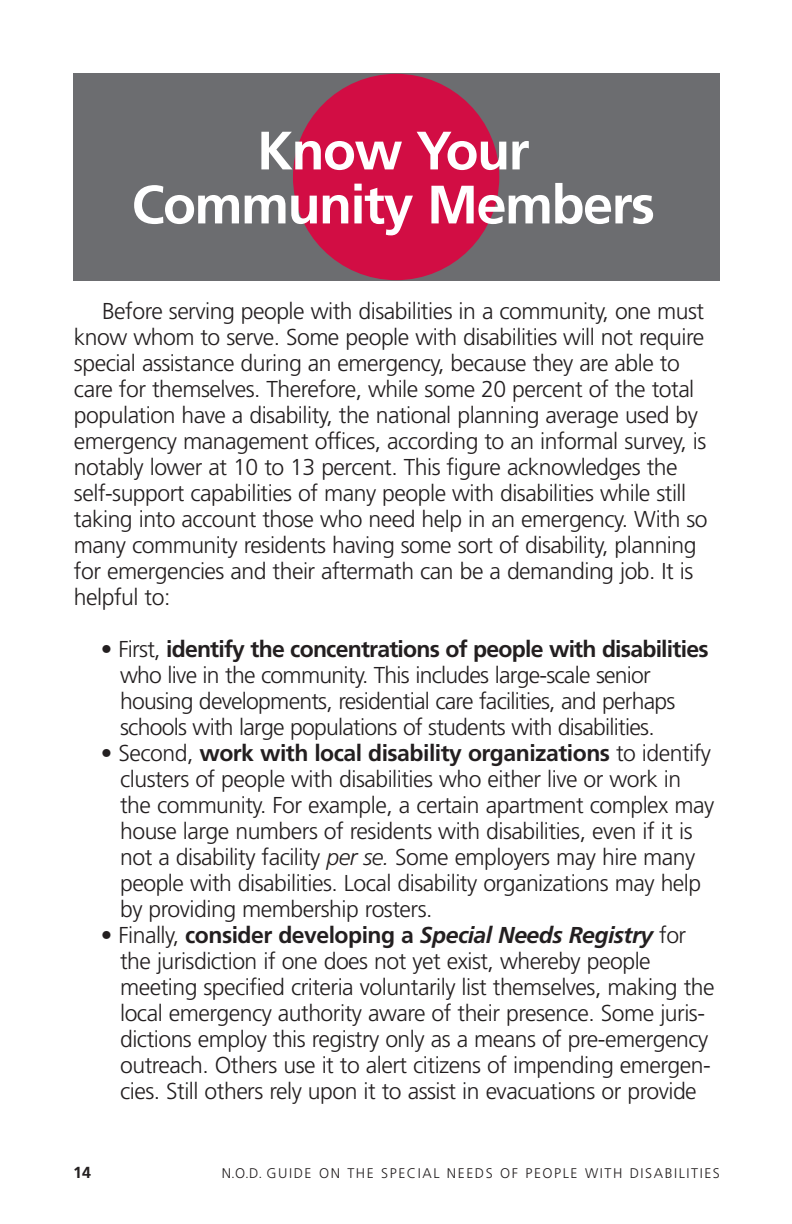
<style>
.page{position:relative;width:792px;height:1224px;background:#fff}
.page>*{position:absolute;margin:0;border:0;box-sizing:border-box;transform-origin:0 0}
.t1{font:700 54px/54px "Frutiger";letter-spacing:-.03em;color:#fff;text-align:center}
.t2{font:300 23px/26px "Frutiger";letter-spacing:-.02em;color:#231f20}
.t3{font:700 16px "Frutiger";color:#231f20}
.t4{font:300 14px "Frutiger";letter-spacing:.11em;color:#231f20}
.s1{font-weight:700}
.s2{font-style:italic}
.s3{font-weight:700;font-style:italic}
</style>
<div class="page">
<div style="left:74px;top:73px;width:646px;height:208px;background:#6c6d70"></div>
<div style="left:293px;top:74px;width:206px;height:206px;background:#d20d44;border-radius:50%"></div>
<h1 class="t1" style="left:132px;top:129px;width:525px">Know Your<br>Community Members</h1>
<p class="t2" style="left:74px;top:301px;width:635px;text-indent:28px">Before serving people with disabilities in a community, one must know whom to serve. Some people with disabilities will not require special assistance during an emergency, because they are able to care for themselves. Therefore, while some 20 percent of the total population have a disability, the national planning average used by emergency management offices, according to an informal survey, is notably lower at 10 to 13 percent. This figure acknowledges the self-support capabilities of many people with disabilities while still taking into account those who need help in an emergency. With so many community residents having some sort of disability, planning for emergencies and their aftermath can be a demanding job. It is helpful to:</p>
<p class="t2" style="left:120px;top:639px;width:590px;text-indent:-19px">• First, <span class="s1">identify the concentrations of people with disabilities </span>who live in the community. This includes large-scale senior housing developments, residential care facilities, and perhaps schools with large populations of students with disabilities.</p>
<p class="t2" style="left:120px;top:743px;width:596px;text-indent:-19px">• Second, <span class="s1">work with local disability organizations</span> to identify clusters of people with disabilities who either live or work in the community. For example, a certain apartment complex may house large numbers of residents with disabilities, even if it is not a disability facility <span class="s2">per se.</span> Some employers may hire many people with disabilities. Local disability organizations may help by providing membership rosters.</p>
<p class="t2" style="left:120px;top:925px;width:596px;text-indent:-19px">• Finally, <span class="s1">consider developing a</span> <span class="s3">Special Needs Registry</span> for the jurisdiction if one does not yet exist, whereby people meeting specified criteria voluntarily list themselves, making the local emergency authority aware of their presence. Some juris&shy;dictions employ this registry only as a means of pre-emergency outreach. Others use it to alert citizens of impending emergen&shy;cies. Still others rely upon it to assist in evacuations or provide</p>
<p class="t3" style="left:73px;top:1167px;width:19px">14</p>
<p class="t4" style="left:222px;top:1168px;width:500px">N.O.D. GUIDE ON THE SPECIAL NEEDS OF PEOPLE WITH DISABILITIES</p>
</div>
